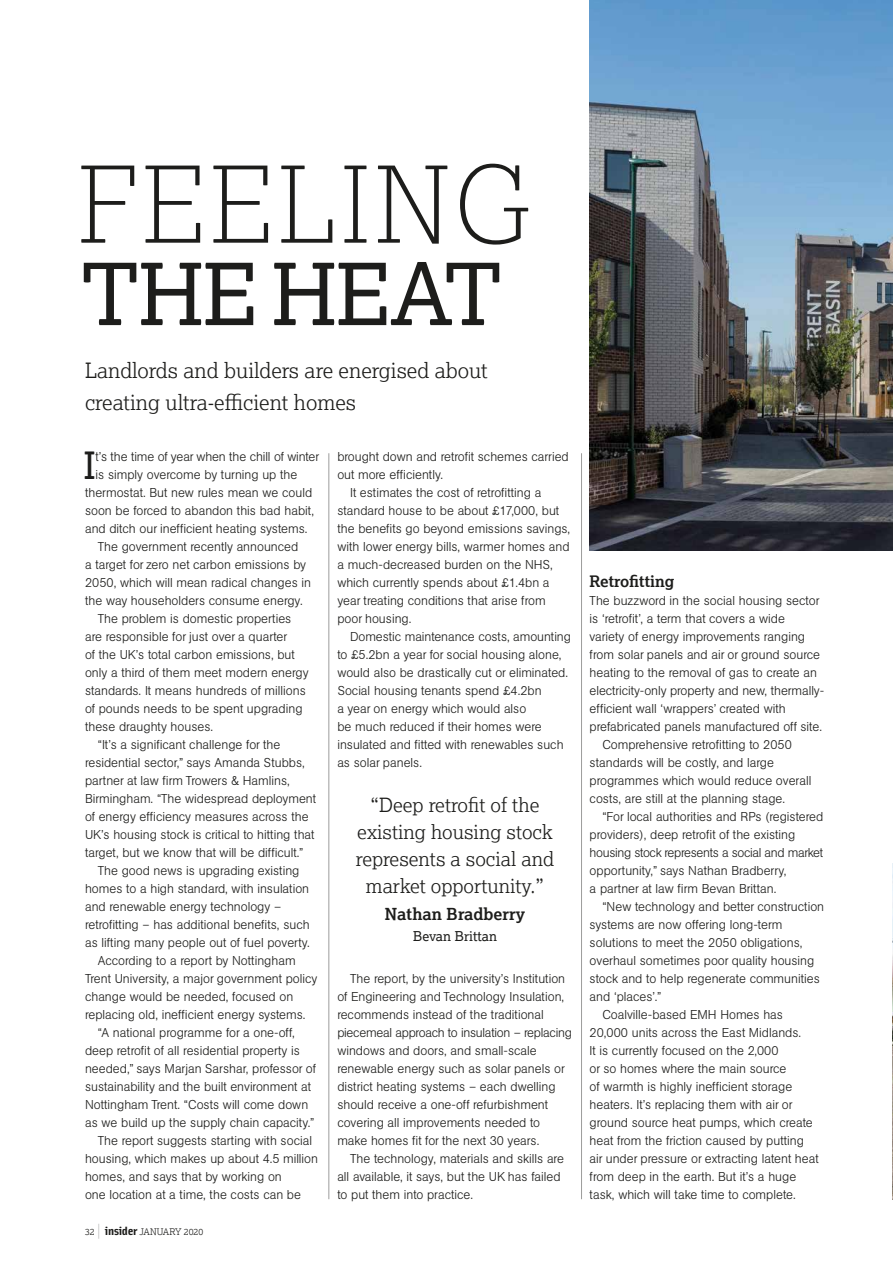
<style>
.page{position:relative;width:893px;height:1263px;background:#fff}
.page>*{position:absolute;margin:0;border:0;box-sizing:border-box;transform-origin:0 0}
.t1{font:100 105.75px "Lexia";letter-spacing:.03em;color:#1d1d1b}
.t2{font:85.5px "Lexia";letter-spacing:-.01em;color:#1d1d1b}
.t3{font:37.5px "Lexia";color:#1d1d1b}
.t4{font:300 21px/31.5px "Lexia";color:#1d1d1b}
.t5{font:300 19.5px/27px "Lexia";color:#1d1d1b;text-align:center}
.t6{font:700 16.5px "Lexia";color:#1d1d1b}
.t7{font:700 15.75px "Lexia";color:#1d1d1b}
.t8{font:13.5px "Lexia";color:#1d1d1b}
.t9{font:300 12.75px/18px "AG Book BQ";color:#1d1d1b}
.t10{font:300 12.75px "AG Book BQ";letter-spacing:-.025em;color:#1d1d1b}
.t11{font:300 9px "Lexia";color:#1d1d1b}
.s1{font-family:"AG Book BQ";font-weight:200;font-size:15px;color:#9d9d9c}
.s2{font-family:"Solex";font-weight:700;font-size:12px}
</style>
<div class="page">
<img style="left:590px;top:0;width:303px;height:551px">
<hr style="left:328px;top:453px;width:1px;height:746px;background:#9d9d9c">
<hr style="left:581px;top:453px;width:1px;height:746px;background:#9d9d9c">
<img style="left:892px;top:864px;width:1px;height:312px">
<svg style="left:892px;top:1176px;width:1px;height:23px"></svg>
<h1 class="t1" style="left:78px;top:138px;width:456px">FEELING</h1>
<h2 class="t2" style="left:81px;top:240px;width:423px">THE HEAT</h2>
<h3 class="t4" style="left:85px;top:354px;width:404px">Landlords and builders are energised about creating ultra-efficient homes</h3>
<h3 class="t3" style="left:84px;top:442px;width:14px">I</h3>
<p class="t9" style="left:96px;top:447px;width:225px">t’s the time of year when the chill of winter</p>
<p class="t9" style="left:337px;top:447px;width:233px">brought down and retrofit schemes carried</p>
<p class="t9" style="left:337px;top:465px;width:107px">out more efficiently.</p>
<p class="t9" style="left:350px;top:483px;width:193px">It estimates the cost of retrofitting a</p>
<p class="t9" style="left:337px;top:501px;width:224px">standard house to be about £17,000, but</p>
<p class="t9" style="left:337px;top:519px;width:234px">the benefits go beyond emissions savings,</p>
<p class="t9" style="left:337px;top:537px;width:234px">with lower energy bills, warmer homes and</p>
<p class="t9" style="left:337px;top:555px;width:217px">a much-decreased burden on the NHS,</p>
<p class="t9" style="left:337px;top:573px;width:214px">which currently spends about £1.4bn a</p>
<p class="t9" style="left:337px;top:591px;width:210px">year treating conditions that arise from</p>
<p class="t9" style="left:337px;top:609px;width:76px">poor housing.</p>
<p class="t9" style="left:350px;top:627px;width:222px">Domestic maintenance costs, amounting</p>
<p class="t9" style="left:337px;top:645px;width:226px">to £5.2bn a year for social housing alone,</p>
<p class="t9" style="left:337px;top:663px;width:232px">would also be drastically cut or eliminated.</p>
<p class="t9" style="left:337px;top:681px;width:206px">Social housing tenants spend £4.2bn</p>
<p class="t9" style="left:337px;top:699px;width:190px">a year on energy which would also</p>
<p class="t9" style="left:337px;top:717px;width:206px">be much reduced if their homes were</p>
<p class="t9" style="left:337px;top:735px;width:228px">insulated and fitted with renewables such</p>
<p class="t9" style="left:337px;top:753px;width:86px">as solar panels.</p>
<p class="t9" style="left:96px;top:465px;width:203px">is simply overcome by turning up the</p>
<p class="t9" style="left:85px;top:483px;width:229px">thermostat. But new rules mean we could</p>
<p class="t9" style="left:85px;top:501px;width:230px">soon be forced to abandon this bad habit,</p>
<p class="t9" style="left:85px;top:519px;width:224px">and ditch our inefficient heating systems.</p>
<p class="t9" style="left:98px;top:537px;width:202px">The government recently announced</p>
<p class="t9" style="left:85px;top:555px;width:223px">a target for zero net carbon emissions by</p>
<p class="t9" style="left:85px;top:573px;width:228px">2050, which will mean radical changes in</p>
<p class="t9" style="left:85px;top:591px;width:219px">the way householders consume energy.</p>
<p class="t9" style="left:98px;top:609px;width:195px">The problem is domestic properties</p>
<p class="t9" style="left:85px;top:627px;width:204px">are responsible for just over a quarter</p>
<p class="t9" style="left:85px;top:645px;width:211px">of the UK’s total carbon emissions, but</p>
<p class="t9" style="left:85px;top:663px;width:225px">only a third of them meet modern energy</p>
<p class="t9" style="left:85px;top:681px;width:222px">standards. It means hundreds of millions</p>
<p class="t9" style="left:85px;top:699px;width:219px">of pounds needs to be spent upgrading</p>
<p class="t9" style="left:85px;top:717px;width:130px">these draughty houses.</p>
<p class="t9" style="left:98px;top:735px;width:184px">“It’s a significant challenge for the</p>
<p class="t9" style="left:85px;top:753px;width:221px">residential sector,” says Amanda Stubbs,</p>
<p class="t9" style="left:85px;top:771px;width:206px">partner at law firm Trowers &amp; Hamlins,</p>
<p class="t9" style="left:85px;top:789px;width:233px">Birmingham. “The widespread deployment</p>
<p class="t9" style="left:85px;top:807px;width:225px">of energy efficiency measures across the</p>
<p class="t9" style="left:85px;top:825px;width:231px">UK’s housing stock is critical to hitting that</p>
<p class="t9" style="left:85px;top:843px;width:220px">target, but we know that will be difficult.”</p>
<p class="t9" style="left:98px;top:861px;width:203px">The good news is upgrading existing</p>
<p class="t9" style="left:85px;top:879px;width:226px">homes to a high standard, with insulation</p>
<p class="t9" style="left:85px;top:897px;width:198px">and renewable energy technology –</p>
<p class="t9" style="left:85px;top:915px;width:226px">retrofitting – has additional benefits, such</p>
<p class="t9" style="left:85px;top:933px;width:226px">as lifting many people out of fuel poverty.</p>
<p class="t9" style="left:98px;top:951px;width:199px">According to a report by Nottingham</p>
<p class="t9" style="left:85px;top:969px;width:234px">Trent University, a major government policy</p>
<p class="t9" style="left:85px;top:987px;width:210px">change would be needed, focused on</p>
<p class="t9" style="left:85px;top:1005px;width:222px">replacing old, inefficient energy systems.</p>
<p class="t9" style="left:98px;top:1023px;width:199px">“A national programme for a one-off,</p>
<p class="t9" style="left:85px;top:1042px;width:216px">deep retrofit of all residential property is</p>
<p class="t9" style="left:85px;top:1060px;width:233px">needed,” says Marjan Sarshar, professor of</p>
<p class="t9" style="left:85px;top:1078px;width:228px">sustainability and the built environment at</p>
<p class="t9" style="left:85px;top:1096px;width:225px">Nottingham Trent. “Costs will come down</p>
<p class="t9" style="left:85px;top:1114px;width:231px">as we build up the supply chain capacity.”</p>
<p class="t9" style="left:98px;top:1132px;width:216px">The report suggests starting with social</p>
<p class="t9" style="left:85px;top:1150px;width:235px">housing, which makes up about 4.5 million</p>
<p class="t9" style="left:85px;top:1168px;width:198px">homes, and says that by working on</p>
<p class="t9" style="left:85px;top:1186px;width:218px">one location at a time, the costs can be</p>
<h3 class="t5" style="left:356px;top:791px;width:200px">“Deep retrofit of the existing housing stock represents a social and market opportunity.”</h3>
<p class="t6" style="left:385px;top:903px;width:142px">Nathan Bradberry</p>
<p class="t8" style="left:413px;top:927px;width:85px">Bevan Brittan</p>
<p class="t9" style="left:337px;top:969px;width:236px;text-indent:13px">The report, by the university’s Institution of Engineering and Technology Insulation, recommends instead of the traditional piecemeal approach to insulation – replacing windows and doors, and small-scale renewable energy such as solar panels or district heating systems – each dwelling should receive a one-off refurbishment covering all improvements needed to make homes fit for the next 30 years.</p>
<p class="t9" style="left:337px;top:1149px;width:228px;text-indent:13px">The technology, materials and skills are all available, it says, but the UK has failed to put them into practice.</p>
<p class="t11" style="left:85px;top:1226px;width:120px">32 <span class="s1">|</span> <span class="s2">insider</span> JANUARY 2020</p>
<p class="t7" style="left:590px;top:571px;width:86px">Retrofitting</p>
<p class="t9" style="left:590px;top:591px;width:231px">The buzzword in the social housing sector</p>
<p class="t9" style="left:590px;top:609px;width:197px">is ‘retrofit’, a term that covers a wide</p>
<p class="t9" style="left:590px;top:627px;width:217px">variety of energy improvements ranging</p>
<p class="t9" style="left:590px;top:645px;width:232px">from solar panels and air or ground source</p>
<p class="t9" style="left:590px;top:663px;width:229px">heating to the removal of gas to create an</p>
<p class="t9" style="left:590px;top:681px;width:236px">electricity-only property and new, thermally-</p>
<p class="t9" style="left:590px;top:699px;width:198px">efficient wall ‘wrappers’ created with</p>
<p class="t9" style="left:590px;top:717px;width:234px">prefabricated panels manufactured off site.</p>
<p class="t9" style="left:602px;top:735px;width:191px">Comprehensive retrofitting to 2050</p>
<p class="t9" style="left:590px;top:753px;width:186px">standards will be costly, and large</p>
<p class="t9" style="left:590px;top:771px;width:223px">programmes which would reduce overall</p>
<p class="t9" style="left:590px;top:789px;width:197px">costs, are still at the planning stage.</p>
<p class="t9" style="left:602px;top:807px;width:222px">“For local authorities and RPs (registered</p>
<p class="t9" style="left:590px;top:825px;width:207px">providers), deep retrofit of the existing</p>
<p class="t10" style="left:590px;top:845px;width:235px">housing stock represents a social and market</p>
<p class="t9" style="left:590px;top:861px;width:198px">opportunity,” says Nathan Bradberry,</p>
<p class="t9" style="left:590px;top:879px;width:188px">a partner at law firm Bevan Brittan.</p>
<p class="t9" style="left:602px;top:897px;width:223px">“New technology and better construction</p>
<p class="t9" style="left:590px;top:915px;width:194px">systems are now offering long-term</p>
<p class="t9" style="left:590px;top:933px;width:214px">solutions to meet the 2050 obligations,</p>
<p class="t9" style="left:590px;top:951px;width:226px">overhaul sometimes poor quality housing</p>
<p class="t9" style="left:590px;top:969px;width:232px">stock and to help regenerate communities</p>
<p class="t9" style="left:590px;top:987px;width:73px">and ‘places’.”</p>
<p class="t9" style="left:602px;top:1005px;width:182px">Coalville-based EMH Homes has</p>
<p class="t9" style="left:590px;top:1023px;width:213px">20,000 units across the East Midlands.</p>
<p class="t9" style="left:590px;top:1041px;width:190px">It is currently focused on the 2,000</p>
<p class="t9" style="left:590px;top:1059px;width:198px">or so homes where the main source</p>
<p class="t9" style="left:590px;top:1077px;width:204px">of warmth is highly inefficient storage</p>
<p class="t9" style="left:590px;top:1095px;width:204px">heaters. It’s replacing them with air or</p>
<p class="t9" style="left:590px;top:1113px;width:225px">ground source heat pumps, which create</p>
<p class="t9" style="left:590px;top:1131px;width:216px">heat from the friction caused by putting</p>
<p class="t9" style="left:590px;top:1149px;width:231px">air under pressure or extracting latent heat</p>
<p class="t9" style="left:590px;top:1167px;width:208px">from deep in the earth. But it’s a huge</p>
<p class="t9" style="left:590px;top:1186px;width:208px">task, which will take time to complete.</p>
</div>
